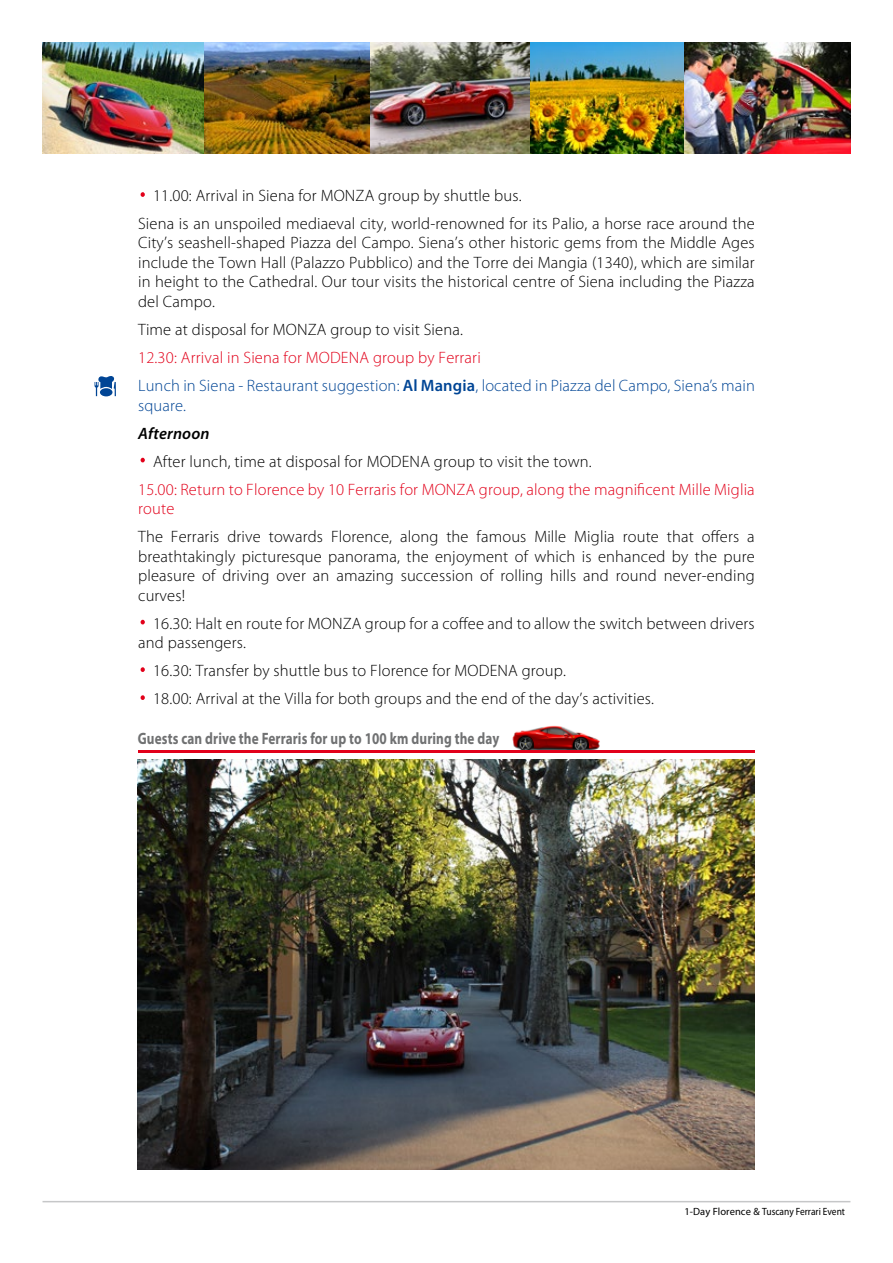
<style>
.page{position:relative;width:893px;height:1263px;background:#fff}
.page>*{position:absolute;margin:0;border:0;box-sizing:border-box;transform-origin:0 0}
.t1{font:300 52.5px "Myriad Pro";color:#e2001a}
.t2{font:300 16.5px/19.5px "Myriad Pro";letter-spacing:.01em;color:#000}
.t3{font:300 16.5px/28px "Myriad Pro";letter-spacing:.01em;color:#004595}
.t4{font:300 16.5px/19.5px "Myriad Pro";letter-spacing:.01em;color:#e2001a}
.t5{font:700 16.5px "Myriad Pro";letter-spacing:.01em;color:#707172;scale:.8 1}
.t6{font:italic 600 16.5px "Myriad Pro";letter-spacing:.01em;color:#000}
.t7{font:10.5px "Myriad Pro";color:#000}
.s1{color:#e2001a}
.s2{font-weight:600}
</style>
<div class="page">
<hr style="left:43px;top:1201px;width:807px;height:1px;background:#c6c7c8">
<img style="left:512px;top:725px;width:88px;height:25px">
<hr style="left:138px;top:750px;width:616px;height:3px;background:#e2001a">
<svg style="left:95px;top:376px;width:21px;height:20px"></svg>
<img style="left:43px;top:43px;width:161px;height:110px">
<img style="left:529px;top:43px;width:156px;height:110px">
<img style="left:204px;top:43px;width:325px;height:110px">
<img style="left:685px;top:43px;width:165px;height:110px">
<img style="left:138px;top:760px;width:617px;height:409px">
<p class="t2" style="left:138px;top:182px;width:618px;line-height:28px;text-indent:15px">11.00: Arrival in Siena for MONZA group by shuttle bus.<br>Siena is an unspoiled mediaeval city, world-renowned for its Palio, a horse race around the</p>
<p class="t2" style="left:138px;top:233px;width:618px;text-align:justify">City’s seashell-shaped Piazza del Campo. Siena’s other historic gems from the Middle Ages include the Town Hall (Palazzo Pubblico) and the Torre dei Mangia (1340), which are similar in height to the Cathedral. Our tour visits the historical centre of Siena including the Piazza del Campo.</p>
<p class="t2" style="left:138px;top:320px;width:326px">Time at disposal for MONZA group to visit Siena.</p>
<p class="t3" style="left:138px;top:344px;width:618px"><span class="s1">12.30: Arrival in Siena for MODENA group by Ferrari<br></span>Lunch in Siena - Restaurant suggestion: <span class="s2">Al Mangia</span>, located in Piazza del Campo, Siena’s main</p>
<p class="t3" style="left:138px;top:391px;width:49px">square.</p>
<p class="t6" style="left:138px;top:424px;width:73px">Afternoon</p>
<h1 class="t1" style="left:138px;top:428px;width:11px">·</h1>
<p class="t2" style="left:153px;top:452px;width:440px">After lunch, time at disposal for MODENA group to visit the town.</p>
<p class="t4" style="left:138px;top:480px;width:618px">15.00: Return to Florence by 10 Ferraris for MONZA group, along the magnificent Mille Miglia route</p>
<p class="t2" style="left:138px;top:527px;width:618px;text-align:justify">The Ferraris drive towards Florence, along the famous Mille Miglia route that offers a breathtakingly picturesque panorama, the enjoyment of which is enhanced by the pure pleasure of driving over an amazing succession of rolling hills and round never-ending curves!</p>
<h1 class="t1" style="left:138px;top:590px;width:11px">·</h1>
<h1 class="t1" style="left:138px;top:162px;width:11px">·</h1>
<p class="t2" style="left:138px;top:614px;width:618px;text-indent:15px">16.30: Halt en route for MONZA group for a coffee and to allow the switch between drivers and passengers.</p>
<h1 class="t1" style="left:138px;top:637px;width:11px">·</h1>
<p class="t2" style="left:153px;top:661px;width:414px">16.30: Transfer by shuttle bus to Florence for MODENA group.</p>
<h1 class="t1" style="left:138px;top:665px;width:11px">·</h1>
<p class="t2" style="left:153px;top:689px;width:502px">18.00: Arrival at the Villa for both groups and the end of the day’s activities.</p>
<p class="t5" style="left:138px;top:730px;width:454px">Guests can drive the Ferraris for up to 100 km during the day</p>
<p class="t7" style="left:684px;top:1205px;width:162px">1-Day Florence &amp; Tuscany Ferrari Event</p>
</div>
